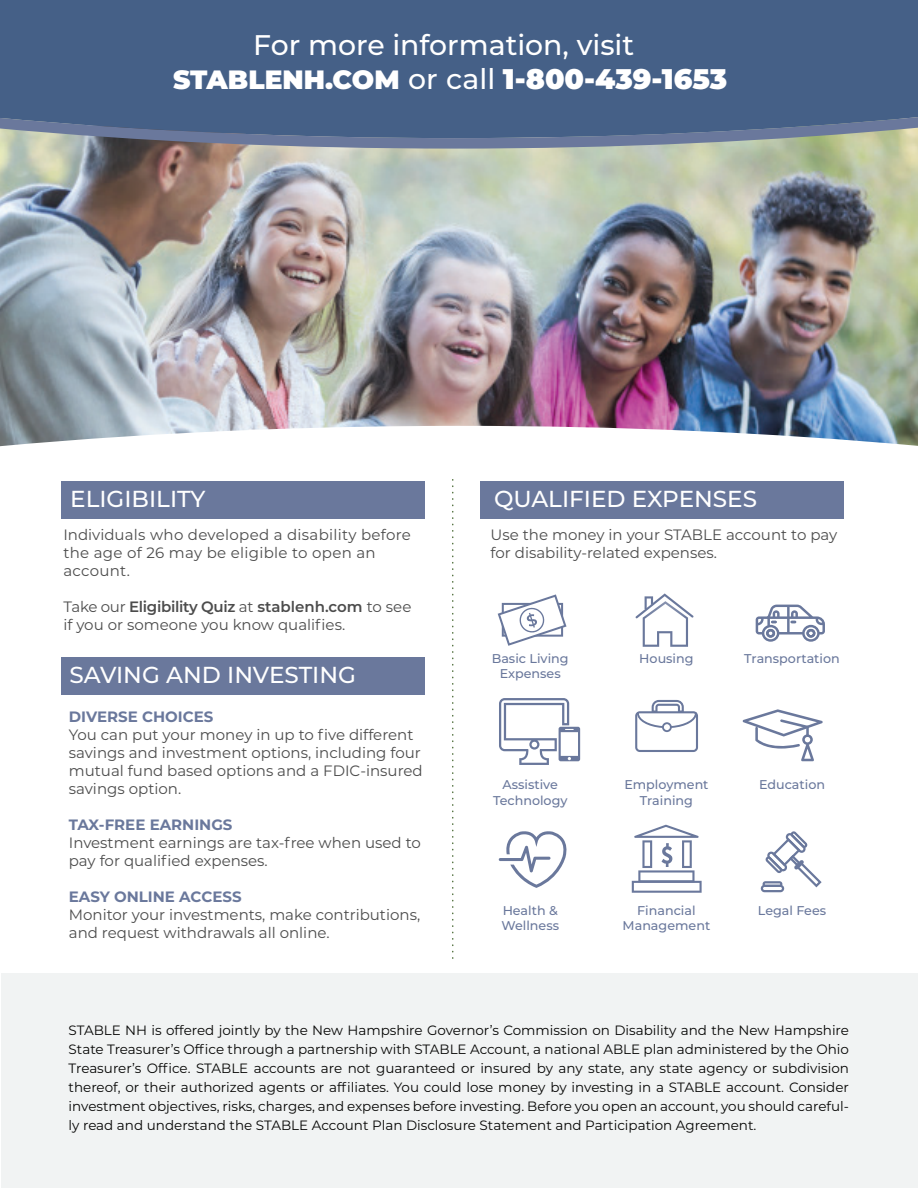
<style>
.page{position:relative;width:918px;height:1188px;background:#fff}
.page>*{position:absolute;margin:0;border:0;box-sizing:border-box;transform-origin:0 0}
.t1{font:500 28.35px/34px "Montserrat";color:#fff;text-align:center}
.t2{font:500 23.1px "Montserrat";color:#fff}
.t3{font:15px/18px "Montserrat";color:#4c4c4c}
.t4{font:15px/18px "Montserrat";letter-spacing:.02em;color:#4c4c4c}
.t5{font:700 15px "Montserrat";color:#6a789c}
.t6{font:13.5px/19.2px "Montserrat";color:#050504;text-align:justify}
.t7{font:500 12.75px/15.3px "Montserrat";color:#6a789c;text-align:center}
.s1{font-weight:900;font-size:26.55px}
.s2{font-weight:900}
.s3{font-weight:600}
</style>
<div class="page">
<img style="left:0;top:149px;width:918px;height:297px">
<div style="left:0;top:0;width:918px;height:117px;background:#456087"></div>
<svg style="left:0;top:117px;width:918px;height:32px;background:#697a92"></svg>
<svg style="left:452px;top:480px;width:1px;height:479px"></svg>
<div style="left:61px;top:481px;width:364px;height:37px;background:#6a789c"></div>
<div style="left:61px;top:657px;width:363px;height:38px;background:#6a789c"></div>
<div style="left:480px;top:481px;width:363px;height:37px;background:#6a789c"></div>
<div style="left:1px;top:973px;width:917px;height:215px;background:#f1f3f3"></div>
<svg style="left:498px;top:594px;width:69px;height:52px"></svg>
<svg style="left:635px;top:593px;width:59px;height:54px"></svg>
<svg style="left:756px;top:605px;width:69px;height:37px"></svg>
<svg style="left:499px;top:698px;width:81px;height:67px"></svg>
<svg style="left:499px;top:831px;width:68px;height:57px"></svg>
<svg style="left:632px;top:825px;width:70px;height:68px"></svg>
<svg style="left:635px;top:700px;width:63px;height:52px"></svg>
<svg style="left:743px;top:709px;width:80px;height:52px"></svg>
<svg style="left:761px;top:831px;width:61px;height:61px"></svg>
<h1 class="t1" style="left:173px;top:26px;width:556px">For more information, visit<br><span class="s1">STABLENH.COM</span> or call <span class="s2">1-800-439-1653</span></h1>
<h2 class="t2" style="left:70px;top:482px;width:137px">ELIGIBILITY</h2>
<h2 class="t2" style="left:494px;top:482px;width:265px">QUALIFIED EXPENSES</h2>
<p class="t4" style="left:63px;top:525px;width:349px">Individuals who developed a disability before the age of 26 may be eligible to open an account.</p>
<p class="t3" style="left:63px;top:597px;width:350px">Take our <span class="s3">Eligibility Quiz</span> at <span class="s3">stablenh.com</span> to see if you or someone you know qualifies.</p>
<h2 class="t2" style="left:70px;top:659px;width:288px">SAVING AND INVESTING</h2>
<p class="t5" style="left:69px;top:706px;width:146px">DIVERSE CHOICES</p>
<p class="t3" style="left:69px;top:725px;width:355px">You can put your money in up to five different savings and investment options, including four mutual fund based options and a FDIC-insured savings option.</p>
<p class="t5" style="left:69px;top:814px;width:165px">TAX-FREE EARNINGS</p>
<p class="t3" style="left:69px;top:833px;width:354px">Investment earnings are tax-free when used to pay for qualified expenses.</p>
<p class="t5" style="left:69px;top:886px;width:174px">EASY ONLINE ACCESS</p>
<p class="t3" style="left:69px;top:905px;width:353px">Monitor your investments, make contributions, and request withdrawals all online.</p>
<p class="t3" style="left:491px;top:525px;width:348px">Use the money in your STABLE account to pay for disability-related expenses.</p>
<p class="t7" style="left:492px;top:650px;width:78px">Basic Living<br>Expenses</p>
<p class="t7" style="left:639px;top:650px;width:56px">Housing</p>
<p class="t7" style="left:744px;top:650px;width:97px">Transportation</p>
<p class="t7" style="left:493px;top:777px;width:76px">Assistive<br>Technology</p>
<p class="t7" style="left:624px;top:777px;width:86px">Employment<br>Training</p>
<p class="t7" style="left:759px;top:777px;width:68px">Education</p>
<p class="t7" style="left:501px;top:902px;width:59px;text-align:left">Health &amp;<br>Wellness</p>
<p class="t7" style="left:623px;top:902px;width:89px">Financial<br>Management</p>
<p class="t7" style="left:758px;top:902px;width:70px">Legal Fees</p>
<p class="t6" style="left:69px;top:1020px;width:782px">STABLE NH is offered jointly by the New Hampshire Governor’s Commission on Disability and the New Hampshire State Treasurer’s Office through a partnership with STABLE Account, a national ABLE plan administered by the Ohio Treasurer’s Office. STABLE accounts are not guaranteed or insured by any state, any state agency or subdivision thereof, or their authorized agents or affiliates. You could lose money by investing in a STABLE account. Consider investment objectives, risks, charges, and expenses before investing. Before you open an account, you should careful&shy;ly read and understand the STABLE Account Plan Disclosure Statement and Participation Agreement.</p>
</div>
